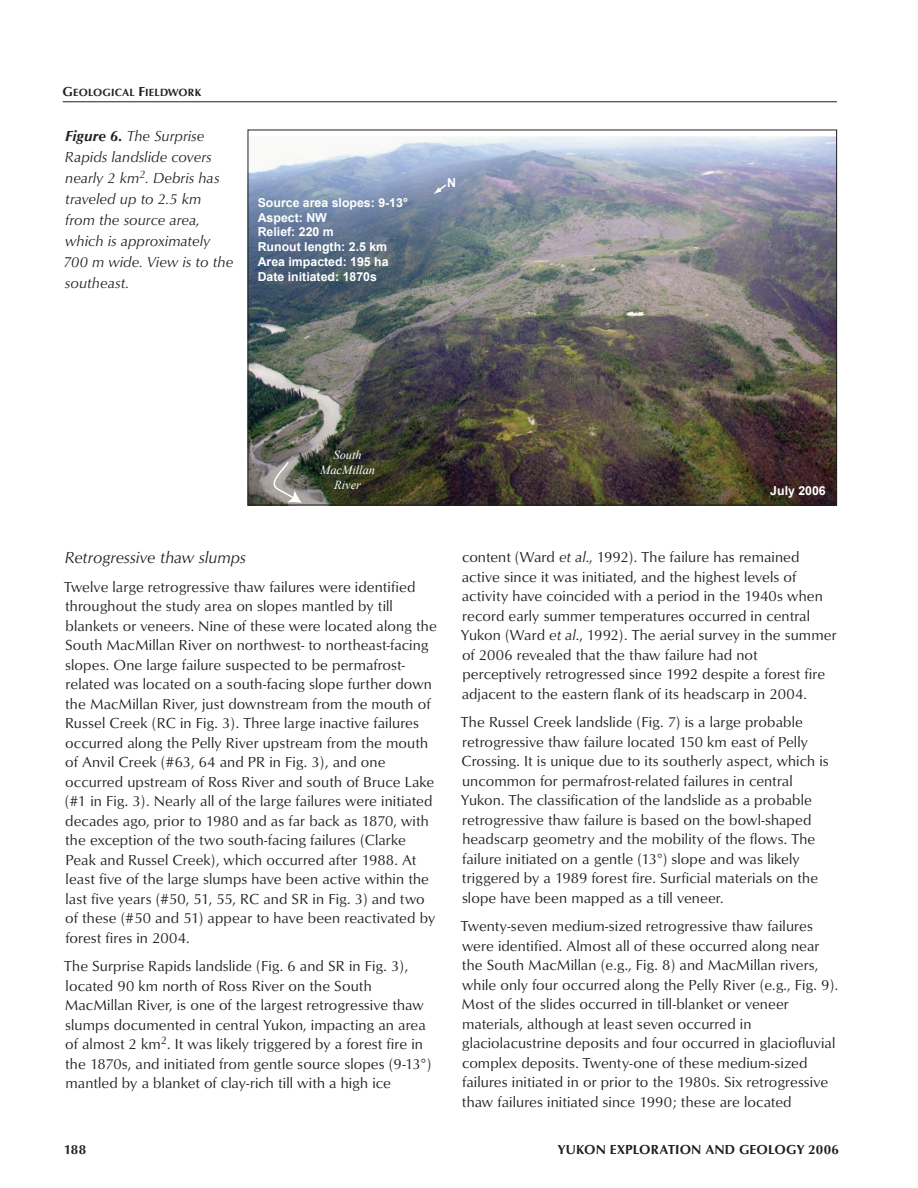
<style>
.page{position:relative;width:918px;height:1188px;background:#fff}
.page>*{position:absolute;margin:0;border:0;box-sizing:border-box;transform-origin:0 0}
.t1{font:16.5px "Optimum Roman Italic DTC";letter-spacing:-.005em;color:#231f20}
.t2{font:15px/19.5px "Optimum Roman DTC";letter-spacing:.005em;color:#231f20}
.t3{font:15px/21px "Optimum Roman Italic DTC";letter-spacing:.005em;color:#231f20}
.t4{font:13.5px "Optimum Bold DTC";letter-spacing:.01em;color:#231f20}
.t5{font:700 12.3px/14.9px "Arial";color:#fff}
.t6{font:italic 12.3px/14.9px "Times New Roman";color:#fff;text-align:center}
.t7{font:10.8px "Optimum Bold DTC";letter-spacing:.015em;color:#231f20}
.s1{font-size:13.5px}
.s2{font-family:"Optimum Bold Italic DTC"}
.s3{font-family:"Optimum Roman Italic DTC"}
</style>
<div class="page">
<hr style="left:63px;top:101px;width:774px;height:1px;background:#231f20">
<img style="left:250px;top:136px;width:585px;height:367px">
<svg style="left:267px;top:460px;width:35px;height:43px;background:#97958f"></svg>
<svg style="left:433px;top:183px;width:15px;height:11px"></svg>
<p class="t7" style="left:63px;top:86px;width:140px"><span class="s1">G</span>EOLOGICAL <span class="s1">F</span>IELDWORK</p>
<p class="t3" style="left:64px;top:126px;width:171px"><span class="s2">Figure 6.</span> The Surprise<br>Rapids landslide covers nearly 2 km<sup>2</sup>. Debris has traveled up to 2.5 km<br>from the source area, which is approximately<br>700 m wide. View is to the southeast.</p>
<p class="t5" style="left:258px;top:195px;width:152px">Source area slopes: 9-13°<br>Aspect: NW<br>Relief: 220 m<br>Runout length: 2.5 km<br>Area impacted: 195 ha<br>Date initiated: 1870s</p>
<p class="t5" style="left:447px;top:175px;width:10px">N</p>
<p class="t6" style="left:320px;top:448px;width:56px">South<br>MacMillan<br>River</p>
<p class="t1" style="left:65px;top:548px;width:183px">Retrogressive thaw slumps</p>
<p class="t2" style="left:64px;top:577px;width:374px">Twelve large retrogressive thaw failures were identified throughout the study area on slopes mantled by till blankets or veneers. Nine of these were located along the South MacMillan River on northwest- to northeast-facing slopes. One large failure suspected to be permafrost&shy;related was located on a south-facing slope further down the MacMillan River, just downstream from the mouth of Russel Creek (RC in Fig. 3). Three large inactive failures occurred along the Pelly River upstream from the mouth of Anvil Creek (#63, 64 and PR in Fig. 3), and one occurred upstream of Ross River and south of Bruce Lake (#1 in Fig. 3). Nearly all of the large failures were initiated decades ago, prior to 1980 and as far back as 1870, with the exception of the two south-facing failures (Clarke Peak and Russel Creek), which occurred after 1988. At least five of the large slumps have been active within the last five years (#50, 51, 55, RC and SR in Fig. 3) and two of these (#50 and 51) appear to have been reactivated by forest fires in 2004.</p>
<p class="t2" style="left:64px;top:956px;width:369px">The Surprise Rapids landslide (Fig. 6 and SR in Fig. 3), located 90 km north of Ross River on the South MacMillan River, is one of the largest retrogressive thaw slumps documented in central Yukon, impacting an area of almost 2 km<sup>2</sup>. It was likely triggered by a forest fire in the 1870s, and initiated from gentle source slopes (9-13°) mantled by a blanket of clay-rich till with a high ice</p>
<p class="t5" style="left:770px;top:483px;width:57px">July 2006</p>
<p class="t2" style="left:461px;top:547px;width:377px">content (Ward <span class="s3">et al</span>., 1992). The failure has remained active since it was initiated, and the highest levels of activity have coincided with a period in the 1940s when record early summer temperatures occurred in central Yukon (Ward <span class="s3">et al</span>., 1992). The aerial survey in the summer of 2006 revealed that the thaw failure had not perceptively retrogressed since 1992 despite a forest fire adjacent to the eastern flank of its headscarp in 2004.</p>
<p class="t2" style="left:461px;top:712px;width:369px">The Russel Creek landslide (Fig. 7) is a large probable retrogressive thaw failure located 150 km east of Pelly Crossing. It is unique due to its southerly aspect, which is uncommon for permafrost-related failures in central Yukon. The classification of the landslide as a probable retrogressive thaw failure is based on the bowl-shaped headscarp geometry and the mobility of the flows. The failure initiated on a gentle (13°) slope and was likely triggered by a 1989 forest fire. Surficial materials on the slope have been mapped as a till veneer.</p>
<p class="t2" style="left:461px;top:916px;width:379px">Twenty-seven medium-sized retrogressive thaw failures were identified. Almost all of these occurred along near the South MacMillan (e.g., Fig. 8) and MacMillan rivers, while only four occurred along the Pelly River (e.g., Fig. 9).<br>Most of the slides occurred in till-blanket or veneer materials, although at least seven occurred in glaciolacustrine deposits and four occurred in glaciofluvial complex deposits. Twenty-one of these medium-sized failures initiated in or prior to the 1980s. Six retrogressive thaw failures initiated since 1990; these are located</p>
<p class="t4" style="left:64px;top:1141px;width:24px">188</p>
<p class="t4" style="left:558px;top:1141px;width:283px">YUKON EXPLORATION AND GEOLOGY 2006</p>
</div>
